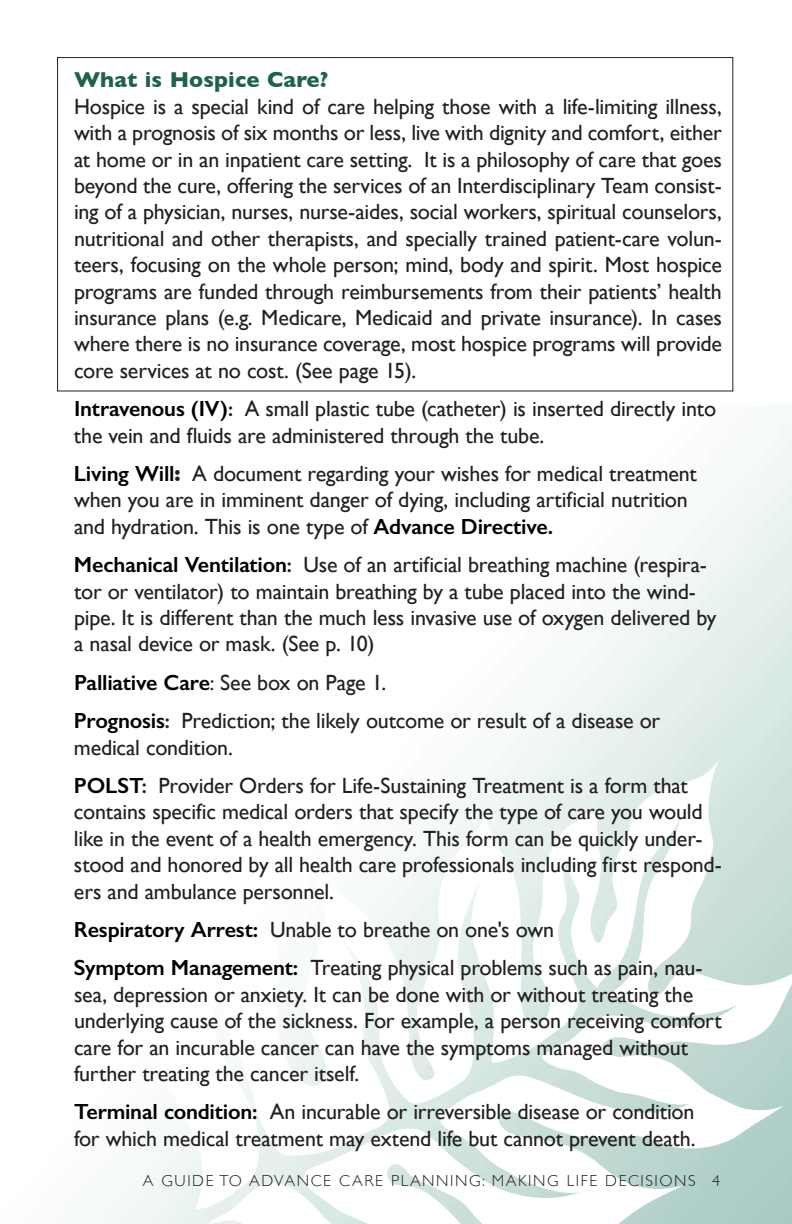
<style>
.page{position:relative;width:792px;height:1224px;background:#fff}
.page>*{position:absolute;margin:0;border:0;box-sizing:border-box;transform-origin:0 0}
.t1{font:22px/26.4px "Gill Sans";letter-spacing:-.01em;color:#231f20}
.t2{font:600 22px "Gill Sans";letter-spacing:-.01em;color:#000}
.t3{font:700 22px "Gill Sans";letter-spacing:.005em;color:#1e614f}
.t4{font:300 16px "Gill Sans";letter-spacing:.1em;color:#231f20}
.s1{font-weight:600;color:#000}
.s2{font-weight:600;font-size:21px}
.s3{font-weight:700}
.s4{font-weight:400;font-size:21px;color:#231f20}
.s5{font-weight:400;color:#231f20}
</style>
<div class="page">
<img style="left:157px;top:752px;width:635px;height:472px">
<p class="t3" style="left:74px;top:63px;width:256px">What is Hospice Care?</p>
<p class="t1" style="left:74px;top:93px;width:650px;text-align:justify">Hospice is a special kind of care helping those with a life-limiting illness, with a prognosis of six months or less, live with dignity and comfort, either at home or in an inpatient care setting. It is a philosophy of care that goes beyond the cure, offering the services of an Interdisciplinary Team consist&shy;ing of a physician, nurses, nurse-aides, social workers, spiritual counselors, nutritional and other therapists, and specially trained patient-care volun&shy;teers, focusing on the whole person; mind, body and spirit. Most hospice programs are funded through reimbursements from their patients’ health insurance plans (e.g. Medicare, Medicaid and private insurance). In cases where there is no insurance coverage, most hospice programs will provide core services at no cost. (See page 15).</p>
<p class="t1" style="left:74px;top:395px;width:644px"><span class="s1">Intravenous (IV)</span><span class="s2">:</span> A small plastic tube (catheter) is inserted directly into the vein and fluids are administered through the tube.</p>
<p class="t1" style="left:74px;top:460px;width:624px"><span class="s1">Living Will</span><span class="s3">:</span> A document regarding your wishes for medical treatment when you are in imminent danger of dying, including artificial nutrition and hydration. This is one type of <span class="s1">Advance Directive.</span></p>
<p class="t1" style="left:74px;top:551px;width:644px"><span class="s1">Mechanical Ventilation</span><span class="s2">:</span> Use of an artificial breathing machine (respira&shy;tor or ventilator) to maintain breathing by a tube placed into the wind&shy;pipe. It is different than the much less invasive use of oxygen delivered by a nasal device or mask. (See p. 10)</p>
<p class="t2" style="left:74px;top:669px;width:314px">Palliative Care<span class="s4">:</span> <span class="s5">See box on Page 1.</span></p>
<p class="t1" style="left:74px;top:707px;width:588px"><span class="s1">Prognosis</span><span class="s2">:</span> Prediction; the likely outcome or result of a disease or</p>
<p class="t1" style="left:74px;top:734px;width:160px">medical condition.</p>
<p class="t1" style="left:74px;top:772px;width:649px"><span class="s1">POLST</span><span class="s2">:</span> Provider Orders for Life-Sustaining Treatment is a form that contains specific medical orders that specify the type of care you would like in the event of a health emergency. This form can be quickly under&shy;stood and honored by all health care professionals including first respond&shy;ers and ambulance personnel.</p>
<p class="t1" style="left:74px;top:916px;width:482px"><span class="s1">Respiratory Arrest:</span> Unable to breathe on one's own</p>
<p class="t1" style="left:74px;top:955px;width:649px"><span class="s1">Symptom Management:</span> Treating physical problems such as pain, nau&shy;sea, depression or anxiety. It can be done with or without treating the underlying cause of the sickness. For example, a person receiving comfort care for an incurable cancer can have the symptoms managed without further treating the cancer itself.</p>
<p class="t1" style="left:74px;top:1099px;width:623px"><span class="s1">Terminal condition:</span> An incurable or irreversible disease or condition for which medical treatment may extend life but cannot prevent death.</p>
<p class="t4" style="left:143px;top:1168px;width:579px">A GUIDE TO ADVANCE CARE PLANNING: MAKING LIFE DECISIONS 4</p>
</div>
